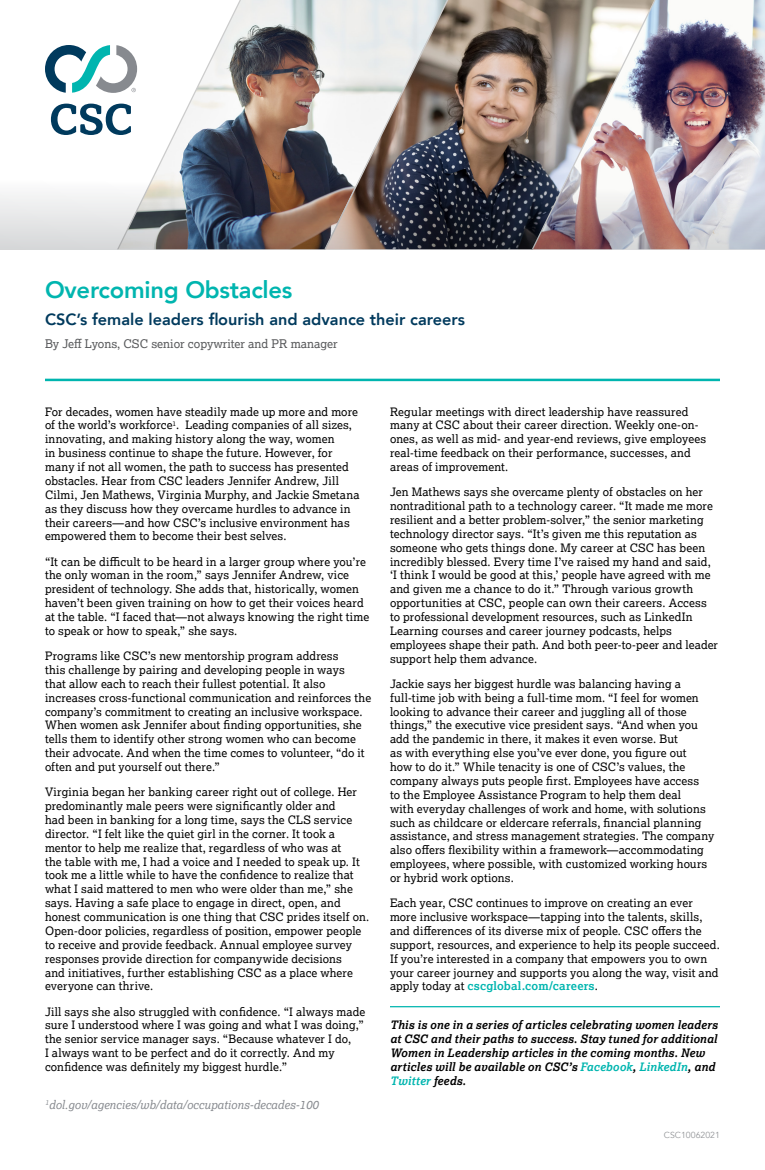
<style>
.page{position:relative;width:765px;height:1170px;background:#fff}
.page>*{position:absolute;margin:0;border:0;box-sizing:border-box;transform-origin:0 0}
.t1{font:800 23.75px "Avenir";letter-spacing:-.01em;color:#00b5af}
.t2{font:800 16.25px "Avenir";color:#003a5d}
.t3{font:italic 11.88px "Lexia";color:#878a8f}
.t4{font:11.88px "Lexia";color:#58595b}
.t5{font:11.5px/13.9px "Lexia";letter-spacing:.01em;color:#000}
.t6{font:italic 700 11.5px/13.9px "Lexia";letter-spacing:.005em;color:#000}
.t7{font:8.75px "Avenir";color:#939598}
.s1{font-weight:700;color:#00b5af}
.s2{color:#00b5af}
</style>
<div class="page">
<svg style="left:200px;top:0;width:98px;height:81px"></svg>
<svg style="left:665px;top:0;width:100px;height:81px"></svg>
<img style="left:298px;top:0;width:367px;height:81px">
<hr style="left:45px;top:379px;width:675px;height:2px;background:#00b5af">
<svg style="left:45px;top:45px;width:93px;height:36px"></svg>
<hr style="left:390px;top:1006px;width:330px;height:1px;background:#00b5af">
<img style="left:0;top:81px;width:765px;height:168px">
<h1 class="t1" style="left:45px;top:271px;width:249px">Overcoming Obstacles</h1>
<h2 class="t2" style="left:45px;top:307px;width:422px">CSC’s female leaders flourish and advance their careers</h2>
<p class="t4" style="left:45px;top:336px;width:294px">By Jeff Lyons, CSC senior copywriter and PR manager</p>
<p class="t5" style="left:45px;top:404px;width:316px">For decades, women have steadily made up more and more of the world’s workforce<sup>1</sup>. Leading companies of all sizes, innovating, and making history along the way, women<br>in business continue to shape the future. However, for many if not all women, the path to success has presented obstacles. Hear from CSC leaders Jennifer Andrew, Jill Cilmi, Jen Mathews, Virginia Murphy, and Jackie Smetana as they discuss how they overcame hurdles to advance in their careers—and how CSC’s inclusive environment has empowered them to become their best selves.</p>
<p class="t5" style="left:45px;top:554px;width:326px">“It can be difficult to be heard in a larger group where you’re the only woman in the room,” says Jennifer Andrew, vice president of technology. She adds that, historically, women haven’t been given training on how to get their voices heard at the table. “I faced that—not always knowing the right time to speak or how to speak,” she says.</p>
<p class="t5" style="left:45px;top:649px;width:328px">Programs like CSC’s new mentorship program address<br>this challenge by pairing and developing people in ways<br>that allow each to reach their fullest potential. It also increases cross-functional communication and reinforces the company’s commitment to creating an inclusive workspace.<br>When women ask Jennifer about finding opportunities, she tells them to identify other strong women who can become their advocate. And when the time comes to volunteer, “do it often and put yourself out there.”</p>
<p class="t5" style="left:45px;top:785px;width:326px">Virginia began her banking career right out of college. Her predominantly male peers were significantly older and<br>had been in banking for a long time, says the CLS service director. “I felt like the quiet girl in the corner. It took a mentor to help me realize that, regardless of who was at<br>the table with me, I had a voice and I needed to speak up. It took me a little while to have the confidence to realize that what I said mattered to men who were older than me,” she says. Having a safe place to engage in direct, open, and honest communication is one thing that CSC prides itself on.<br>Open-door policies, regardless of position, empower people to receive and provide feedback. Annual employee survey responses provide direction for companywide decisions<br>and initiatives, further establishing CSC as a place where everyone can thrive.</p>
<p class="t5" style="left:45px;top:1004px;width:322px">Jill says she also struggled with confidence. “I always made sure I understood where I was going and what I was doing,” the senior service manager says. “Because whatever I do,<br>I always want to be perfect and do it correctly. And my confidence was definitely my biggest hurdle.”</p>
<p class="t3" style="left:45px;top:1097px;width:275px"><sup>1</sup>dol.gov/agencies/wb/data/occupations-decades-100</p>
<p class="t5" style="left:390px;top:404px;width:318px">Regular meetings with direct leadership have reassured many at CSC about their career direction. Weekly one-on&shy;ones, as well as mid- and year-end reviews, give employees real-time feedback on their performance, successes, and areas of improvement.</p>
<p class="t5" style="left:390px;top:485px;width:330px">Jen Mathews says she overcame plenty of obstacles on her nontraditional path to a technology career. “It made me more resilient and a better problem-solver,” the senior marketing technology director says. “It’s given me this reputation as someone who gets things done. My career at CSC has been incredibly blessed. Every time I’ve raised my hand and said, ‘I think I would be good at this,’ people have agreed with me and given me a chance to do it.” Through various growth opportunities at CSC, people can own their careers. Access to professional development resources, such as LinkedIn Learning courses and career journey podcasts, helps employees shape their path. And both peer-to-peer and leader support help them advance.</p>
<p class="t5" style="left:390px;top:676px;width:326px">Jackie says her biggest hurdle was balancing having a full-time job with being a full-time mom. “I feel for women looking to advance their career and juggling all of those things,” the executive vice president says. “And when you add the pandemic in there, it makes it even worse. But<br>as with everything else you’ve ever done, you figure out<br>how to do it.” While tenacity is one of CSC’s values, the company always puts people first. Employees have access<br>to the Employee Assistance Program to help them deal<br>with everyday challenges of work and home, with solutions such as childcare or eldercare referrals, financial planning assistance, and stress management strategies. The company also offers flexibility within a framework—accommodating employees, where possible, with customized working hours or hybrid work options.</p>
<p class="t5" style="left:390px;top:896px;width:331px">Each year, CSC continues to improve on creating an ever more inclusive workspace—tapping into the talents, skills, and differences of its diverse mix of people. CSC offers the support, resources, and experience to help its people succeed.<br>If you’re interested in a company that empowers you to own your career journey and supports you along the way, visit and apply today at <span class="s1">cscglobal.com/careers</span>.</p>
<p class="t6" style="left:390px;top:1018px;width:329px">This is one in a series of articles celebrating women leaders at CSC and their paths to success. Stay tuned for additional Women in Leadership articles in the coming months. New articles will be available on CSC’s <span class="s2">Facebook</span>, <span class="s2">LinkedIn</span>, and <span class="s2">Twitter</span> feeds.</p>
<p class="t7" style="left:664px;top:1130px;width:58px">CSC10062021</p>
</div>
